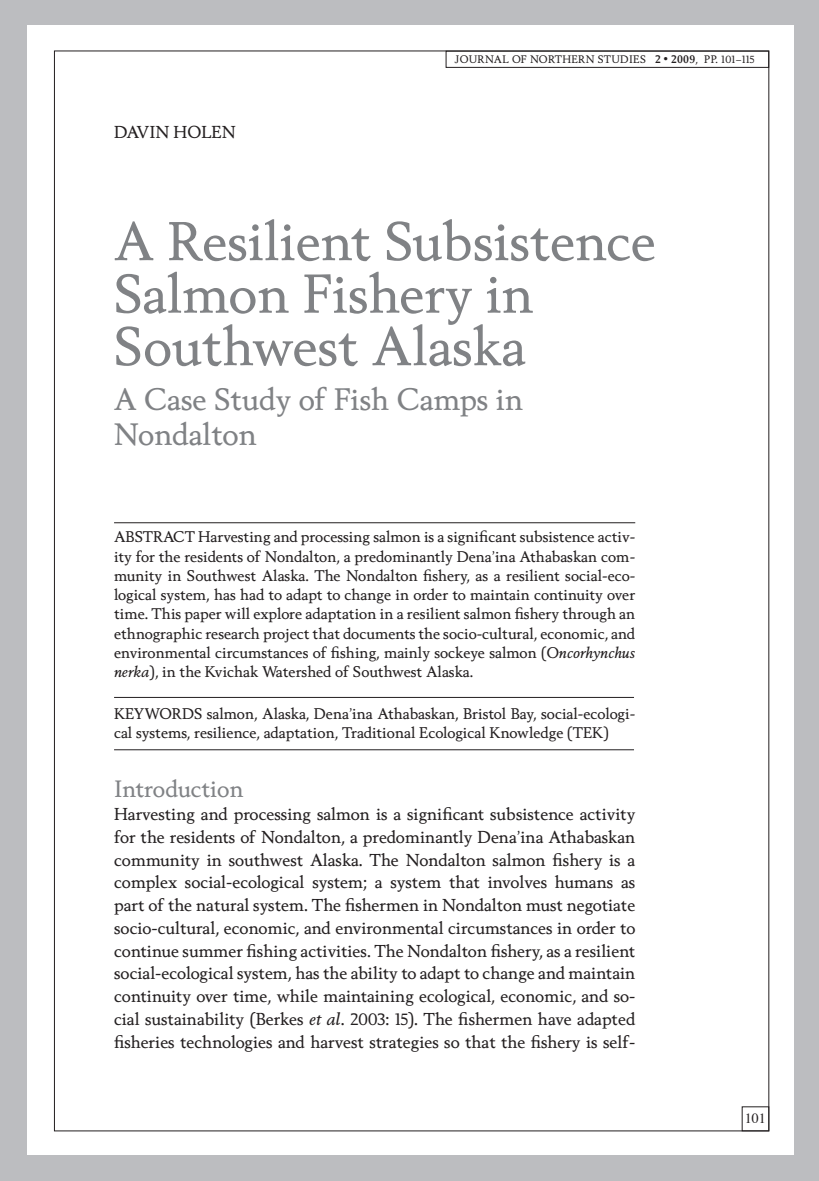
<style>
.page{position:relative;width:819px;height:1181px;background:#fff}
.page>*{position:absolute;margin:0;border:0;box-sizing:border-box;transform-origin:0 0}
.t1{font:52.5px/52.5px "Berling Nova Text";color:#808285}
.t2{font:29.75px/35px "Berling Nova Text";color:#808285}
.t3{font:22.75px "Berling Nova Text";color:#808285}
.t4{font:16.62px/22.8px "Berling Nova Text";color:#231f20;text-align:justify}
.t5{font:14.88px/19.2px "Berling Nova Text";color:#231f20;text-align:justify}
.t6{font:14px "Times";color:#231f20}
.t7{font:10.5px "Berling Nova Text";letter-spacing:.03em;color:#231f20}
.s1{font-weight:700}
.s2{font-style:italic}
</style>
<div class="page">
<div style="left:794px;top:0;width:25px;height:1181px;background:#bcbdc0"></div>
<div style="left:1px;top:0;width:818px;height:25px;background:#bcbdc0"></div>
<div style="left:1px;top:1155px;width:818px;height:26px;background:#bcbdc0"></div>
<div style="left:0;top:0;width:26px;height:1181px;background:#bcbdc0"></div>
<div style="left:446px;top:51px;width:323px;height:17px;border:1px solid #231f20"></div>
<hr style="left:114px;top:522px;width:521px;height:1px;background:#231f20">
<hr style="left:114px;top:697px;width:520px;height:1px;background:#231f20">
<hr style="left:114px;top:749px;width:520px;height:1px;background:#231f20">
<p class="t4" style="left:114px;top:120px;width:25px">Davin</p>
<p class="t4" style="left:174px;top:120px;width:27px">Holen</p>
<p class="t7" style="left:455px;top:53px;width:9px">journal</p>
<p class="t7" style="left:512px;top:53px;width:27px">of northern</p>
<p class="t7" style="left:597px;top:53px;width:8px">studies</p>
<p class="t7" style="left:655px;top:53px;width:101px"><span class="s1">2</span> <sup>•</sup> <span class="s1">2009</span>, pp. 101–115</p>
<h1 class="t1" style="left:114px;top:214px;width:543px">A Resilient Subsistence<br>Salmon Fishery in<br>Southwest Alaska</h1>
<h2 class="t2" style="left:114px;top:381px;width:411px">A Case Study of Fish Camps in<br>Nondalton</h2>
<p class="t5" style="left:114px;top:527px;width:522px">ABSTRACT Harvesting and processing salmon is a significant subsistence activ&shy;ity for the residents of Nondalton, a predominantly Dena’ina Athabaskan com&shy;munity in Southwest Alaska. The Nondalton fishery, as a resilient social-eco&shy;logical system, has had to adapt to change in order to maintain continuity over time. This paper will explore adaptation in a resilient salmon fishery through an ethnographic research project that documents the socio-cultural, economic, and environmental circumstances of fishing, mainly sockeye salmon (<span class="s2">Oncorhynchus nerka</span>), in the Kvichak Watershed of Southwest Alaska.</p>
<p class="t5" style="left:114px;top:704px;width:522px">KEYWORDS salmon, Alaska, Dena’ina Athabaskan, Bristol Bay, social-ecologi&shy;cal systems, resilience, adaptation, Traditional Ecological Knowledge (TEK)</p>
<h3 class="t3" style="left:114px;top:774px;width:131px">Introduction</h3>
<p class="t4" style="left:114px;top:802px;width:522px">Harvesting and processing salmon is a significant subsistence activity for the residents of Nondalton, a predominantly Dena’ina Athabaskan community in southwest Alaska. The Nondalton salmon fishery is a complex social-ecological system; a system that involves humans as part of the natural system. The fishermen in Nondalton must negotiate socio-cultural, economic, and environmental circumstances in order to continue summer fishing activities. The Nondalton fishery, as a resilient social-ecological system, has the ability to adapt to change and maintain continuity over time, while maintaining ecological, economic, and so&shy;cial sustainability (Berkes <span class="s2">et al</span>. 2003: 15). The fishermen have adapted fisheries technologies and harvest strategies so that the fishery is self-</p>
<p class="t6" style="left:744px;top:1105px;width:22px">101</p>
</div>
